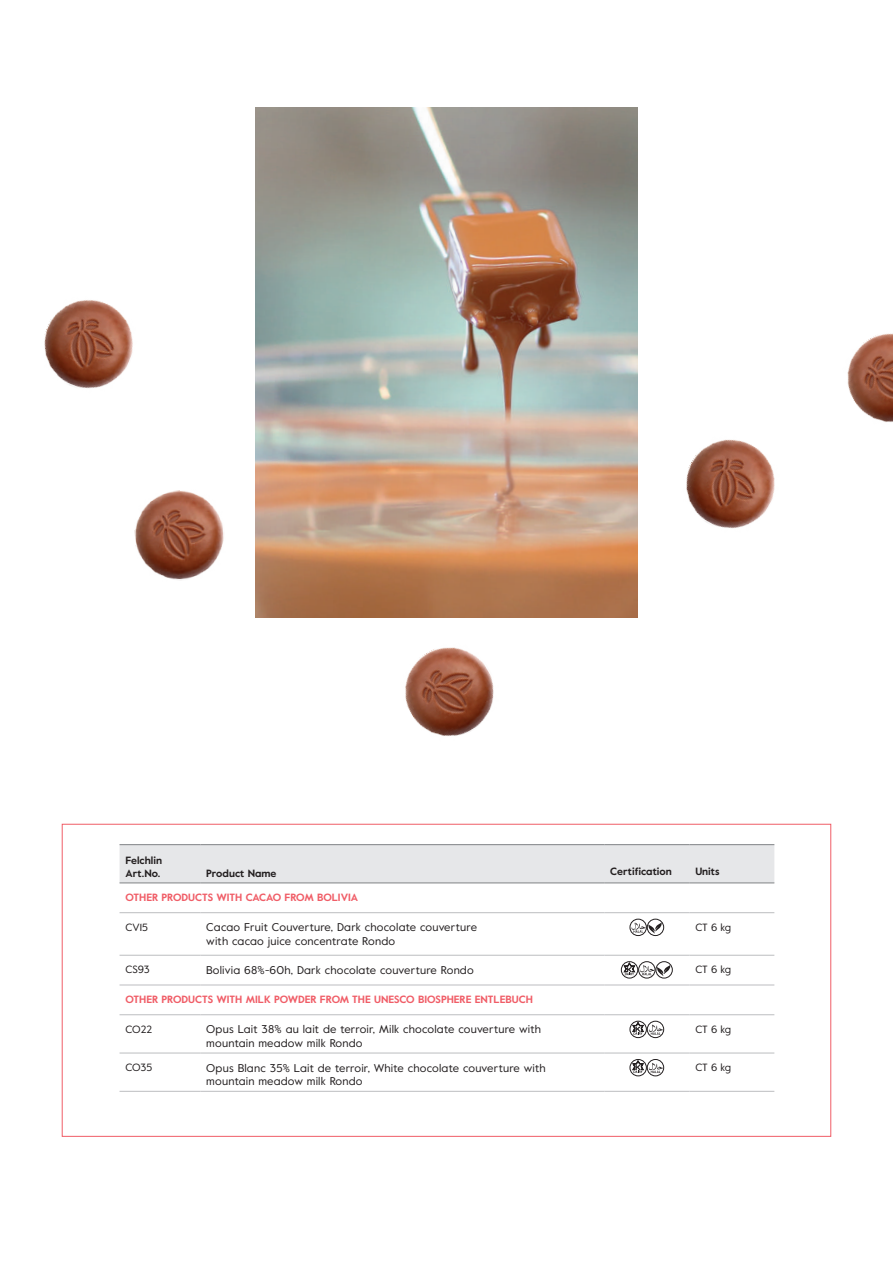
<style>
.page{position:relative;width:893px;height:1263px;background:#fff}
.page>*{position:absolute;margin:0;border:0;box-sizing:border-box;transform-origin:0 0}
.t1{font:11.25px/13.5px "Value";letter-spacing:.015em;color:#231f20}
.t2{font:700 10.5px "Value";color:#f05d67}
.t3{font:700 10.5px/12.6px "Value";color:#231f20}
.t4{font:10.5px "Value";color:#231f20}
</style>
<div class="page">
<img style="left:405px;top:647px;width:89px;height:89px">
<img style="left:134px;top:490px;width:90px;height:90px">
<img style="left:44px;top:300px;width:89px;height:88px">
<img style="left:847px;top:333px;width:46px;height:89px">
<img style="left:686px;top:439px;width:89px;height:90px">
<img style="left:255px;top:107px;width:383px;height:511px">
<div style="left:120px;top:845px;width:654px;height:38px;background:#e6e7e9"></div>
<hr style="left:120px;top:912px;width:80px;height:1px;background:#bcbdc0">
<hr style="left:200px;top:912px;width:404px;height:1px;background:#bcbdc0">
<hr style="left:604px;top:912px;width:85px;height:1px;background:#bcbdc0">
<hr style="left:689px;top:912px;width:85px;height:1px;background:#bcbdc0">
<hr style="left:120px;top:955px;width:80px;height:1px;background:#bcbdc0">
<hr style="left:200px;top:955px;width:404px;height:1px;background:#bcbdc0">
<hr style="left:604px;top:955px;width:85px;height:1px;background:#bcbdc0">
<hr style="left:689px;top:955px;width:85px;height:1px;background:#bcbdc0">
<hr style="left:120px;top:985px;width:80px;height:1px;background:#bcbdc0">
<hr style="left:200px;top:985px;width:404px;height:1px;background:#bcbdc0">
<hr style="left:604px;top:985px;width:85px;height:1px;background:#bcbdc0">
<hr style="left:689px;top:985px;width:85px;height:1px;background:#bcbdc0">
<hr style="left:120px;top:1014px;width:80px;height:1px;background:#bcbdc0">
<hr style="left:200px;top:1014px;width:404px;height:1px;background:#bcbdc0">
<hr style="left:604px;top:1014px;width:85px;height:1px;background:#bcbdc0">
<hr style="left:689px;top:1014px;width:85px;height:1px;background:#bcbdc0">
<hr style="left:120px;top:1053px;width:80px;height:1px;background:#bcbdc0">
<hr style="left:200px;top:1053px;width:404px;height:1px;background:#bcbdc0">
<hr style="left:604px;top:1053px;width:85px;height:1px;background:#bcbdc0">
<hr style="left:689px;top:1053px;width:85px;height:1px;background:#bcbdc0">
<hr style="left:120px;top:1091px;width:80px;height:1px;background:#bcbdc0">
<hr style="left:200px;top:1091px;width:404px;height:1px;background:#bcbdc0">
<hr style="left:604px;top:1091px;width:85px;height:1px;background:#bcbdc0">
<hr style="left:689px;top:1091px;width:85px;height:1px;background:#bcbdc0">
<hr style="left:200px;top:883px;width:404px;height:1px;background:#808285">
<hr style="left:604px;top:883px;width:85px;height:1px;background:#808285">
<hr style="left:120px;top:883px;width:80px;height:1px;background:#808285">
<hr style="left:689px;top:883px;width:85px;height:1px;background:#808285">
<hr style="left:120px;top:844px;width:80px;height:1px;background:#808285">
<hr style="left:689px;top:844px;width:85px;height:1px;background:#808285">
<hr style="left:200px;top:844px;width:404px;height:1px;background:#808285">
<hr style="left:604px;top:844px;width:85px;height:1px;background:#808285">
<div style="left:630px;top:919px;width:17px;height:17px;border:1px solid #231f20;border-radius:50%"></div>
<div style="left:647px;top:919px;width:17px;height:17px;border:1px solid #231f20;border-radius:50%"></div>
<svg style="left:632px;top:922px;width:30px;height:12px"></svg>
<div style="left:621px;top:961px;width:17px;height:17px;border:1px solid #231f20;border-radius:50%"></div>
<div style="left:638px;top:961px;width:17px;height:17px;border:1px solid #231f20;border-radius:50%"></div>
<div style="left:656px;top:961px;width:17px;height:17px;border:1px solid #231f20;border-radius:50%"></div>
<svg style="left:624px;top:963px;width:47px;height:13px"></svg>
<div style="left:630px;top:1021px;width:17px;height:17px;border:1px solid #231f20;border-radius:50%"></div>
<svg style="left:633px;top:1022px;width:10px;height:13px"></svg>
<div style="left:647px;top:1021px;width:17px;height:17px;border:1px solid #231f20;border-radius:50%"></div>
<svg style="left:649px;top:1024px;width:14px;height:11px"></svg>
<div style="left:630px;top:1059px;width:17px;height:17px;border:1px solid #231f20;border-radius:50%"></div>
<svg style="left:633px;top:1060px;width:10px;height:13px"></svg>
<div style="left:647px;top:1059px;width:17px;height:17px;border:1px solid #231f20;border-radius:50%"></div>
<svg style="left:649px;top:1063px;width:14px;height:10px"></svg>
<p class="t3" style="left:126px;top:854px;width:38px">Felchlin<br>Art.No.</p>
<p class="t3" style="left:206px;top:867px;width:72px">Product Name</p>
<p class="t3" style="left:610px;top:865px;width:63px">Certification</p>
<p class="t3" style="left:695px;top:865px;width:26px">Units</p>
<p class="t2" style="left:126px;top:890px;width:234px">OTHER PRODUCTS WITH CACAO FROM BOLIVIA</p>
<p class="t4" style="left:126px;top:919px;width:24px">CV15</p>
<p class="t1" style="left:206px;top:920px;width:272px">Cacao Fruit Couverture, Dark chocolate couverture with cacao juice concentrate Rondo</p>
<p class="t4" style="left:695px;top:919px;width:37px">CT 6 kg</p>
<p class="t4" style="left:126px;top:962px;width:26px">CS93</p>
<p class="t1" style="left:206px;top:963px;width:269px">Bolivia 68%-60h, Dark chocolate couverture Rondo</p>
<p class="t4" style="left:695px;top:962px;width:37px">CT 6 kg</p>
<p class="t2" style="left:126px;top:992px;width:409px">OTHER PRODUCTS WITH MILK POWDER FROM THE UNESCO BIOSPHERE ENTLEBUCH</p>
<p class="t4" style="left:126px;top:1022px;width:28px">CO22</p>
<p class="t1" style="left:206px;top:1022px;width:336px">Opus Lait 38% au lait de terroir, Milk chocolate couverture with mountain meadow milk Rondo</p>
<p class="t4" style="left:695px;top:1022px;width:37px">CT 6 kg</p>
<p class="t4" style="left:126px;top:1060px;width:28px">CO35</p>
<p class="t1" style="left:206px;top:1061px;width:341px">Opus Blanc 35% Lait de terroir, White chocolate couverture with mountain meadow milk Rondo</p>
<p class="t4" style="left:695px;top:1060px;width:37px">CT 6 kg</p>
</div>
